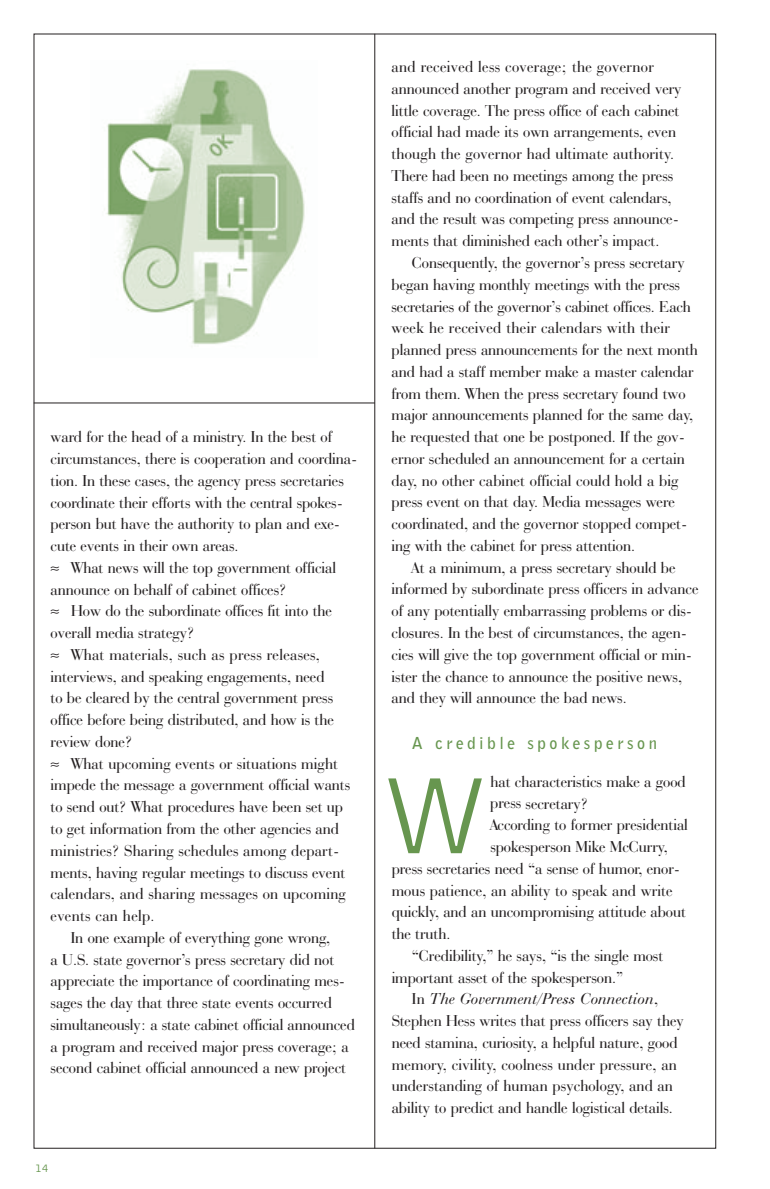
<style>
.page{position:relative;width:770px;height:1189px;background:#fff}
.page>*{position:absolute;margin:0;border:0;box-sizing:border-box;transform-origin:0 0}
.t1{font:112.5px "Bell Gothic BT";color:#67964f}
.t2{font:16.5px/21.8px "Bauer Bodoni BT";color:#231f20}
.t3{font:16.5px "Bauer Bodoni BT";letter-spacing:.02em;color:#231f20}
.t4{font:italic 16.5px "Bauer Bodoni BT";letter-spacing:.025em;color:#231f20}
.t5{font:700 16.5px "Bell Gothic BT";letter-spacing:.22em;color:#67964f}
.t6{font:12px "Bell Gothic BT";color:#67964f}
.s1{font-style:normal}
</style>
<div class="page">
<hr style="left:374px;top:34px;width:1px;height:1114px;background:#231f20">
<hr style="left:34px;top:402px;width:341px;height:1px;background:#231f20">
<img style="left:106px;top:69px;width:199px;height:276px">
<p class="t2" style="left:51px;top:427px;width:283px">ward for the head of a ministry. In the best of</p>
<p class="t2" style="left:51px;top:449px;width:308px">circumstances, there is cooperation and coordina-</p>
<p class="t2" style="left:51px;top:471px;width:295px">tion. In these cases, the agency press secretaries</p>
<p class="t2" style="left:51px;top:493px;width:294px">coordinate their efforts with the central spokes-</p>
<p class="t2" style="left:51px;top:514px;width:291px">person but have the authority to plan and exe-</p>
<p class="t2" style="left:51px;top:536px;width:189px">cute events in their own areas.</p>
<p class="t2" style="left:51px;top:558px;width:287px">≈ What news will the top government official</p>
<p class="t2" style="left:51px;top:580px;width:237px">announce on behalf of cabinet offices?</p>
<p class="t2" style="left:51px;top:601px;width:283px">≈ How do the subordinate offices fit into the</p>
<p class="t2" style="left:51px;top:623px;width:145px">overall media strategy?</p>
<p class="t3" style="left:51px;top:648px;width:271px">≈ What materials, such as press releases,</p>
<p class="t2" style="left:51px;top:667px;width:275px">interviews, and speaking engagements, need</p>
<p class="t2" style="left:51px;top:688px;width:284px">to be cleared by the central government press</p>
<p class="t2" style="left:51px;top:710px;width:285px">office before being distributed, and how is the</p>
<p class="t2" style="left:51px;top:732px;width:83px">review done?</p>
<p class="t2" style="left:51px;top:754px;width:289px">≈ What upcoming events or situations might</p>
<p class="t2" style="left:51px;top:775px;width:301px">impede the message a government official wants</p>
<p class="t2" style="left:51px;top:797px;width:294px">to send out? What procedures have been set up</p>
<p class="t2" style="left:51px;top:819px;width:290px">to get information from the other agencies and</p>
<p class="t2" style="left:51px;top:840px;width:290px">ministries? Sharing schedules among depart-</p>
<p class="t2" style="left:51px;top:862px;width:296px">ments, having regular meetings to discuss event</p>
<p class="t2" style="left:51px;top:884px;width:297px">calendars, and sharing messages on upcoming</p>
<p class="t3" style="left:51px;top:909px;width:105px">events can help.</p>
<p class="t2" style="left:71px;top:927px;width:261px">In one example of everything gone wrong,</p>
<p class="t2" style="left:51px;top:949px;width:285px">a U.S. state governor’s press secretary did not</p>
<p class="t2" style="left:51px;top:971px;width:296px">appreciate the importance of coordinating mes-</p>
<p class="t2" style="left:51px;top:993px;width:283px">sages the day that three state events occurred</p>
<p class="t2" style="left:51px;top:1014px;width:306px">simultaneously: a state cabinet official announced</p>
<p class="t2" style="left:51px;top:1036px;width:300px">a program and received major press coverage; a</p>
<p class="t2" style="left:51px;top:1058px;width:297px">second cabinet official announced a new project</p>
<p class="t6" style="left:35px;top:1163px;width:15px">14</p>
<p class="t2" style="left:391px;top:57px;width:291px">and received less coverage; the governor announced another program and received very little coverage. The press office of each cabinet official had made its own arrangements, even though the governor had ultimate authority.<br>There had been no meetings among the press staffs and no coordination of event calendars, and the result was competing press announce&shy;ments that diminished each other’s impact.</p>
<p class="t2" style="left:391px;top:253px;width:308px;text-indent:20px">Consequently, the governor’s press secretary began having monthly meetings with the press secretaries of the governor’s cabinet offices. Each week he received their calendars with their planned press announcements for the next month and had a staff member make a master calendar from them. When the press secretary found two major announcements planned for the same day, he requested that one be postponed. If the gov&shy;ernor scheduled an announcement for a certain day, no other cabinet official could hold a big press event on that day. Media messages were coordinated, and the governor stopped compet&shy;ing with the cabinet for press attention.</p>
<p class="t2" style="left:391px;top:558px;width:308px;text-indent:20px">At a minimum, a press secretary should be informed by subordinate press officers in advance of any potentially embarrassing problems or dis&shy;closures. In the best of circumstances, the agen&shy;cies will give the top government official or min&shy;ister the chance to announce the positive news, and they will announce the bad news.</p>
<p class="t5" style="left:412px;top:736px;width:247px">A credible spokesperson</p>
<p class="t2" style="left:490px;top:771px;width:197px">hat characteristics make a good</p>
<p class="t2" style="left:490px;top:793px;width:99px">press secretary?</p>
<p class="t2" style="left:490px;top:815px;width:199px">According to former presidential</p>
<p class="t2" style="left:490px;top:837px;width:179px">spokesperson Mike McCurry,</p>
<p class="t2" style="left:391px;top:859px;width:290px">press secretaries need “a sense of humor, enor-</p>
<p class="t2" style="left:391px;top:880px;width:282px">mous patience, an ability to speak and write</p>
<p class="t2" style="left:391px;top:902px;width:296px">quickly, and an uncompromising attitude about</p>
<p class="t2" style="left:391px;top:924px;width:60px">the truth.</p>
<p class="t2" style="left:412px;top:946px;width:253px">“Credibility,” he says, “is the single most</p>
<p class="t2" style="left:391px;top:967px;width:233px">important asset of the spokesperson.”</p>
<p class="t4" style="left:412px;top:992px;width:248px"><span class="s1">In</span> The Government/Press Connection<span class="s1">,</span></p>
<p class="t2" style="left:391px;top:1011px;width:293px">Stephen Hess writes that press officers say they</p>
<p class="t2" style="left:391px;top:1033px;width:287px">need stamina, curiosity, a helpful nature, good</p>
<p class="t2" style="left:391px;top:1054px;width:287px">memory, civility, coolness under pressure, an</p>
<p class="t2" style="left:391px;top:1076px;width:283px">understanding of human psychology, and an</p>
<p class="t2" style="left:391px;top:1098px;width:283px">ability to predict and handle logistical details.</p>
<h1 class="t1" style="left:382px;top:775px;width:108px">W</h1>
</div>
